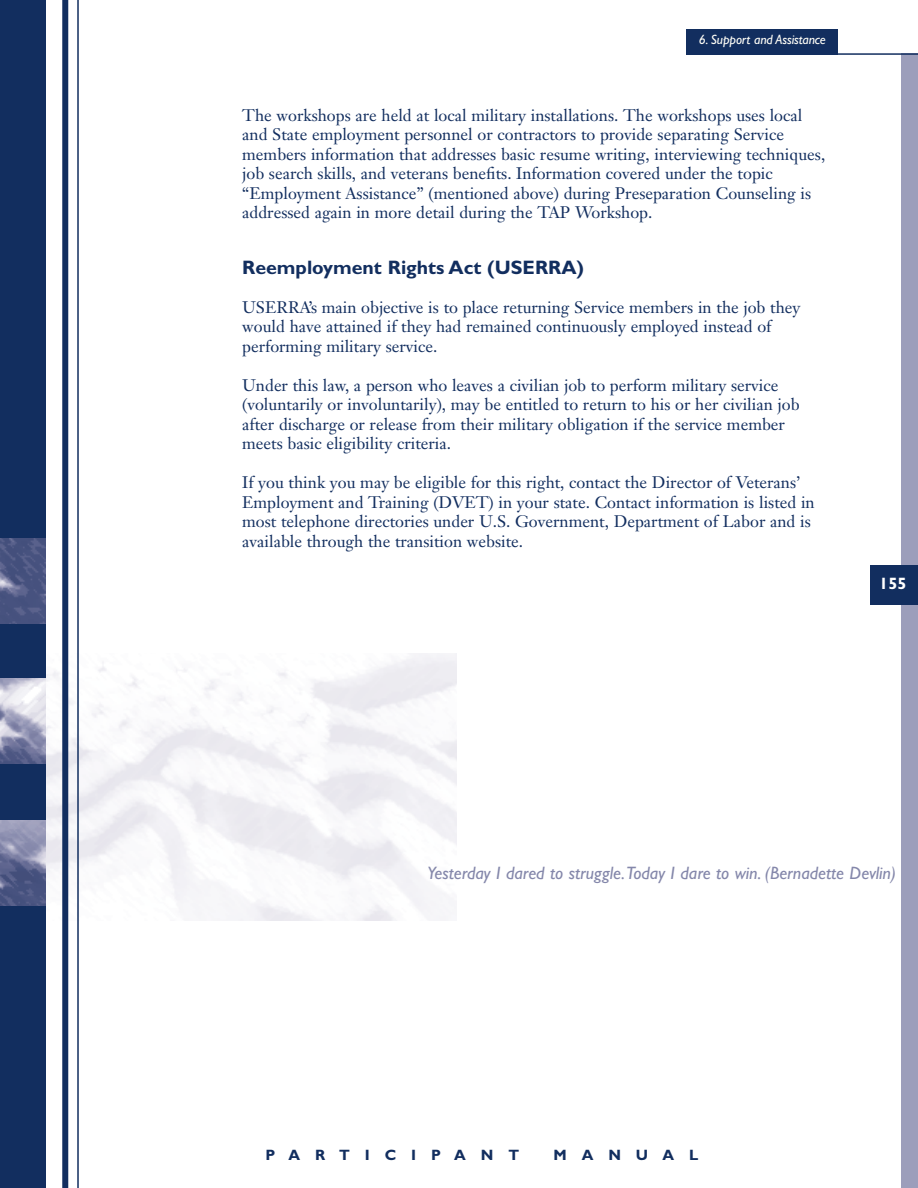
<style>
.page{position:relative;width:918px;height:1188px;background:#fff}
.page>*{position:absolute;margin:0;border:0;box-sizing:border-box;transform-origin:0 0}
.t1{font:700 19.5px "Gill Sans";color:#122e5f}
.t2{font:italic 18px "Gill Sans";color:#8487aa}
.t3{font:16.5px/19.5px "Janson Text";color:#122e5f}
.t4{font:700 16.5px "Gill Sans";color:#fff}
.t5{font:700 15px "Gill Sans";letter-spacing:.995em;color:#122e5f}
.t6{font:italic 13.5px "Gill Sans";letter-spacing:-.01em;color:#fffef7}
</style>
<div class="page">
<div style="left:901px;top:53px;width:17px;height:1135px;background:#9c9ebb"></div>
<hr style="left:77px;top:0;width:2px;height:1188px;background:#122e5f">
<div style="left:62px;top:0;width:6px;height:1188px;background:#122e5f"></div>
<hr style="left:687px;top:53px;width:231px;height:2px;background:#122e5f">
<div style="left:687px;top:30px;width:151px;height:25px;background:#122e5f"></div>
<div style="left:870px;top:566px;width:48px;height:39px;background:#122e5f"></div>
<div style="left:0;top:0;width:46px;height:1188px;background:#122e5f"></div>
<img style="left:0;top:538px;width:46px;height:86px">
<img style="left:0;top:679px;width:46px;height:85px">
<img style="left:0;top:820px;width:46px;height:85px">
<p class="t6" style="left:699px;top:35px;width:129px">6. Support and Assistance</p>
<p class="t3" style="left:242px;top:106px;width:585px">The workshops are held at local military installations. The workshops uses local and State employment personnel or contractors to provide separating Service members information that addresses basic resume writing, interviewing techniques, job search skills, and veterans benefits. Information covered under the topic “Employment Assistance” (mentioned above) during Preseparation Counseling is addressed again in more detail during the TAP Workshop.</p>
<p class="t1" style="left:242px;top:260px;width:343px">Reemployment Rights Act (USERRA)</p>
<p class="t3" style="left:242px;top:298px;width:560px">USERRA’s main objective is to place returning Service members in the job they would have attained if they had remained continuously employed instead of performing military service.</p>
<p class="t3" style="left:242px;top:376px;width:559px">Under this law, a person who leaves a civilian job to perform military service (voluntarily or involuntarily), may be entitled to return to his or her civilian job after discharge or release from their military obligation if the service member meets basic eligibility criteria.</p>
<p class="t3" style="left:242px;top:474px;width:574px">If you think you may be eligible for this right, contact the Director of Veterans’ Employment and Training (DVET) in your state. Contact information is listed in most telephone directories under U.S. Government, Department of Labor and is available through the transition website.</p>
<p class="t4" style="left:879px;top:577px;width:29px">155</p>
<p class="t2" style="left:427px;top:866px;width:471px">Yesterday I dared to struggle.Today I dare to win. (Bernadette Devlin)</p>
<p class="t5" style="left:265px;top:1150px;width:255px">PARTICIPANT</p>
<p class="t5" style="left:554px;top:1150px;width:146px">MANUAL</p>
</div>
